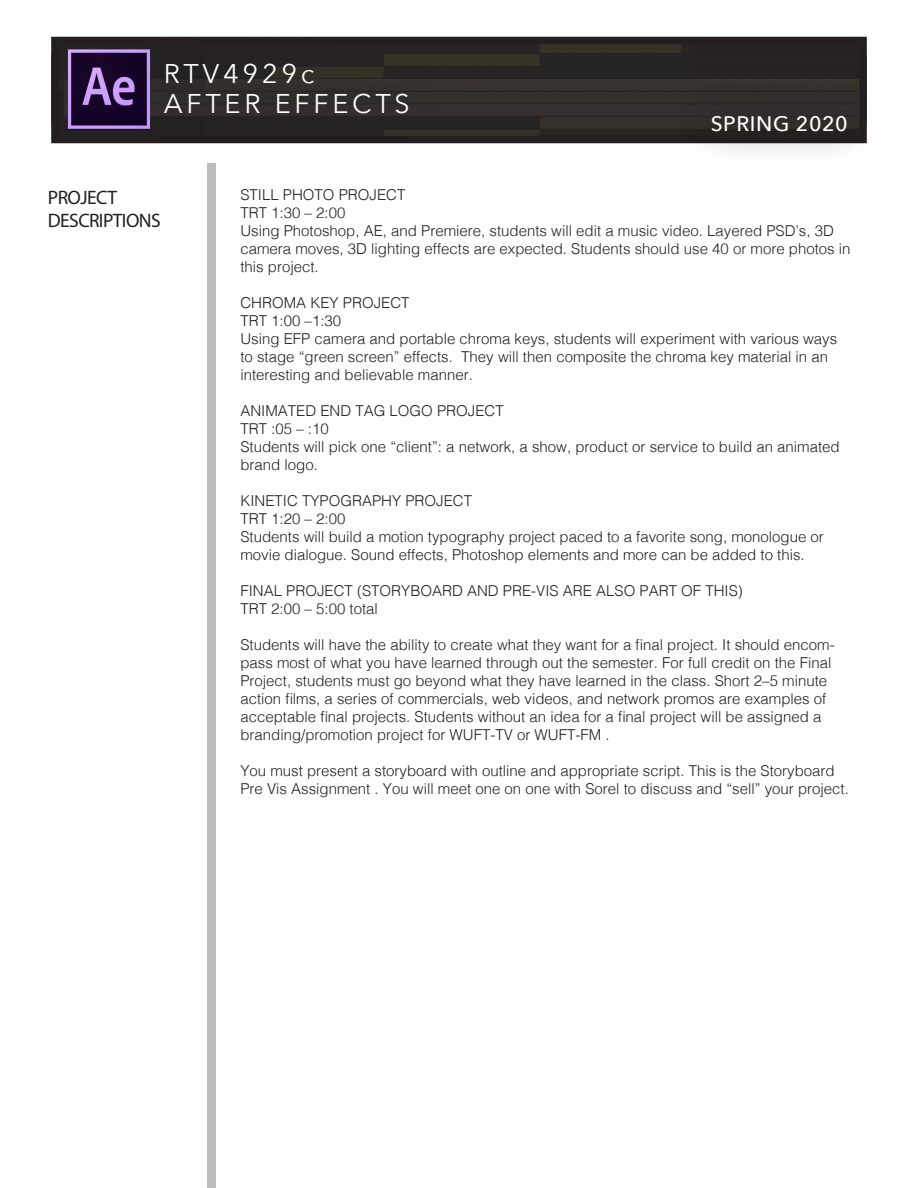
<style>
.page{position:relative;width:918px;height:1188px;background:#fff}
.page>*{position:absolute;margin:0;border:0;box-sizing:border-box;transform-origin:0 0}
.t1{font:27px "Avenir Next";letter-spacing:.14em;color:#fff}
.t2{font:500 21px "Avenir Next";letter-spacing:.03em;color:#fff}
.t3{font:19.5px "Myriad Pro";letter-spacing:-.03em;color:#231f20}
.t4{font:300 15px/18px "Helvetica";color:#231f20}
</style>
<div class="page">
<div style="left:51px;top:37px;width:816px;height:106px;border:8px solid #231f20"></div>
<div style="left:52px;top:40px;width:814px;height:100px;background:linear-gradient(to bottom,#2a2724,#312c2d);border-radius:18px"></div>
<div style="left:51px;top:40px;width:816px;height:100px;border:2px solid #231f20;border-radius:18px"></div>
<img style="left:66px;top:48px;width:65px;height:87px">
<div style="left:131px;top:29px;width:311px;height:120px;background:#231f20;opacity:.59"></div>
<div style="left:678px;top:80px;width:203px;height:87px;background:#231f20;opacity:.59"></div>
<div style="left:207px;top:163px;width:9px;height:1025px;background:#bdbcbc"></div>
<p class="t1" style="left:164px;top:51px;width:152px">RTV4929c</p>
<p class="t1" style="left:164px;top:81px;width:247px">AFTER EFFECTS</p>
<p class="t2" style="left:711px;top:106px;width:139px">SPRING 2020</p>
<p class="t3" style="left:48px;top:185px;width:71px">PROJECT</p>
<p class="t3" style="left:48px;top:208px;width:114px">DESCRIPTIONS</p>
<p class="t4" style="left:240px;top:185px;width:167px">STILL PHOTO PROJECT</p>
<p class="t4" style="left:240px;top:203px;width:107px">TRT 1:30 – 2:00</p>
<p class="t4" style="left:240px;top:221px;width:612px">Using Photoshop, AE, and Premiere, students will edit a music video. Layered PSD’s, 3D camera moves, 3D lighting effects are expected. Students should use 40 or more photos in this project.</p>
<p class="t4" style="left:240px;top:293px;width:171px">CHROMA KEY PROJECT</p>
<p class="t4" style="left:240px;top:311px;width:102px">TRT 1:00 –1:30</p>
<p class="t4" style="left:240px;top:329px;width:598px">Using EFP camera and portable chroma keys, students will experiment with various ways to stage “green screen” effects. They will then composite the chroma key material in an interesting and believable manner.</p>
<p class="t4" style="left:240px;top:401px;width:265px">ANIMATED END TAG LOGO PROJECT</p>
<p class="t4" style="left:240px;top:419px;width:90px">TRT :05 – :10</p>
<p class="t4" style="left:240px;top:437px;width:601px">Students will pick one “client”: a network, a show, product or service to build an animated brand logo.</p>
<p class="t4" style="left:240px;top:491px;width:233px">KINETIC TYPOGRAPHY PROJECT</p>
<p class="t4" style="left:240px;top:509px;width:107px">TRT 1:20 – 2:00</p>
<p class="t4" style="left:240px;top:527px;width:585px">Students will build a motion typography project paced to a favorite song, monologue or movie dialogue. Sound effects, Photoshop elements and more can be added to this.</p>
<p class="t4" style="left:240px;top:581px;width:504px">FINAL PROJECT (STORYBOARD AND PRE-VIS ARE ALSO PART OF THIS)</p>
<p class="t4" style="left:240px;top:599px;width:139px">TRT 2:00 – 5:00 total</p>
<p class="t4" style="left:240px;top:635px;width:596px">Students will have the ability to create what they want for a final project. It should encom&shy;pass most of what you have learned through out the semester. For full credit on the Final Project, students must go beyond what they have learned in the class. Short 2–5 minute action films, a series of commercials, web videos, and network promos are examples of acceptable final projects. Students without an idea for a final project will be assigned a branding/promotion project for WUFT-TV or WUFT-FM .</p>
<p class="t4" style="left:240px;top:761px;width:610px">You must present a storyboard with outline and appropriate script. This is the Storyboard<br>Pre Vis Assignment . You will meet one on one with Sorel to discuss and “sell” your project.</p>
</div>
